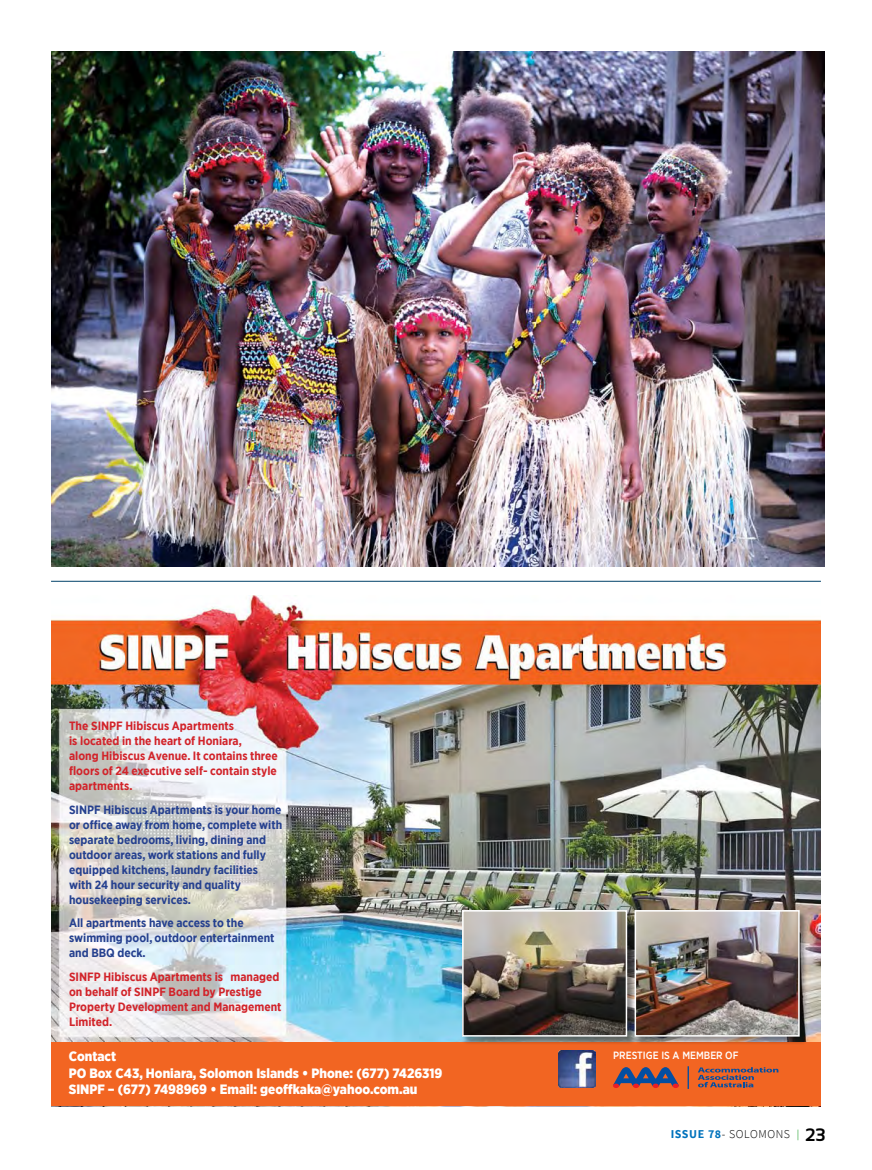
<style>
.page{position:relative;width:872px;height:1170px;background:#fff}
.page>*{position:absolute;margin:0;border:0;box-sizing:border-box;transform-origin:0 0}
.t1{font:900 13.5px/16.5px "Gotham Narrow";color:#fff}
.t2{font:700 12px/15px "Gotham Narrow";color:#25408f}
.t3{font:700 12px/15px "Gotham Narrow";color:#d2232a}
.t4{font:300 12px "Source Sans Pro";letter-spacing:.05em;color:#000}
.t5{font:500 10.5px "Gotham Narrow";color:#fff}
.s1{font-weight:700;color:#0072bc}
.s2{font-family:"Sansation";color:#41ad49}
.s3{font-family:"Sansation";font-weight:700;font-size:18px}
</style>
<div class="page">
<img style="left:51px;top:595px;width:770px;height:447px">
<div style="left:51px;top:1042px;width:770px;height:64px;background:#f26522"></div>
<img style="left:559px;top:1050px;width:37px;height:37px">
<svg style="left:698px;top:1067px;width:80px;height:20px"></svg>
<hr style="left:687px;top:1066px;width:2px;height:22px;background:#034ea2">
<svg style="left:613px;top:1067px;width:65px;height:20px"></svg>
<div style="left:461px;top:909px;width:175px;height:136px;background:#000;opacity:.4"></div>
<img style="left:465px;top:913px;width:159px;height:120px">
<div style="left:462px;top:910px;width:165px;height:126px;border:2px solid #fff"></div>
<div style="left:634px;top:909px;width:174px;height:136px;background:#000;opacity:.4"></div>
<img style="left:637px;top:913px;width:159px;height:120px">
<div style="left:634px;top:910px;width:165px;height:126px;border:2px solid #fff"></div>
<hr style="left:51px;top:581px;width:770px;height:1px;background:#004169">
<img style="left:51px;top:51px;width:773px;height:515px">
<p class="t3" style="left:69px;top:718px;width:210px">The SINPF Hibiscus Apartments<br>is located in the heart of Honiara,<br>along Hibiscus Avenue. It contains three floors of 24 executive self- contain style apartments.</p>
<p class="t2" style="left:69px;top:802px;width:215px">SINPF Hibiscus Apartments is your home or office away from home, complete with separate bedrooms, living, dining and outdoor areas, work stations and fully equipped kitchens, laundry facilities with 24 hour security and quality housekeeping services.</p>
<p class="t2" style="left:69px;top:915px;width:207px">All apartments have access to the swimming pool, outdoor entertainment and BBQ deck.</p>
<p class="t3" style="left:69px;top:969px;width:214px">SINFP Hibiscus Apartments is managed on behalf of SINPF Board by Prestige<br>Property Development and Management<br>Limited.</p>
<p class="t1" style="left:69px;top:1048px;width:49px">Contact</p>
<p class="t5" style="left:613px;top:1048px;width:127px">PRESTIGE IS A MEMBER OF</p>
<p class="t1" style="left:69px;top:1064px;width:375px">PO Box C43, Honiara, Solomon Islands • Phone: (677) 7426319<br>SINPF – (677) 7498969 • Email: geoffkaka@yahoo.com.au</p>
<p class="t4" style="left:670px;top:1126px;width:156px"><span class="s1">ISSUE 78</span>- SOLOMONS <span class="s2">|</span> <span class="s3">23</span></p>
</div>
